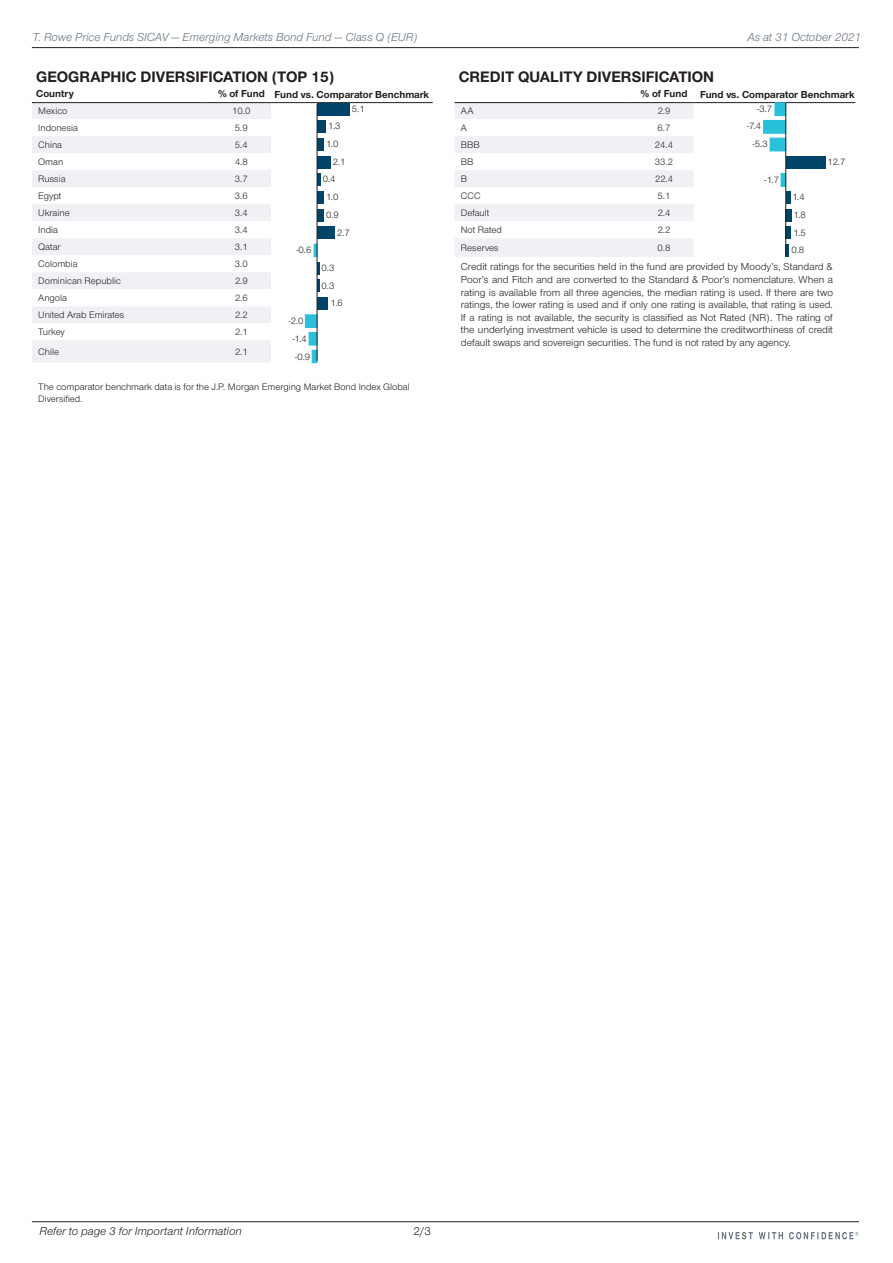
<style>
.page{position:relative;width:893px;height:1263px;background:#fff}
.page>*{position:absolute;margin:0;border:0;box-sizing:border-box;transform-origin:0 0}
.t1{font:700 15.75px "Nimbus San Nov";color:#231f20}
.t2{font:italic 12px "Nimbus San Nov";color:#65717f}
.t3{font:italic 12px "Nimbus San Nov";color:#231f20}
.t4{font:12px "Nimbus San Nov";color:#231f20}
.t5{font:10.5px/12.6px "Nimbus San Nov";color:#231f20;text-align:justify}
.t6{font:700 10.5px "Nimbus San Nov";color:#231f20}
.t7{font:9.75px/11.7px "Nimbus San Nov";color:#231f20}
</style>
<div class="page">
<hr style="left:32px;top:47px;width:827px;height:1px;background:#231f20">
<hr style="left:32px;top:1221px;width:827px;height:1px;background:#231f20">
<svg style="left:718px;top:1232px;width:140px;height:7px"></svg>
<svg style="left:32px;top:103px;width:401px;height:260px"></svg>
<hr style="left:32px;top:102px;width:173px;height:1px;background:#231f20">
<hr style="left:205px;top:102px;width:66px;height:1px;background:#231f20">
<hr style="left:271px;top:102px;width:162px;height:1px;background:#231f20">
<svg style="left:312px;top:350px;width:5px;height:13px"></svg>
<div style="left:309px;top:332px;width:8px;height:13px;background:#29c0da;border:1px solid #29c0da"></div>
<div style="left:305px;top:315px;width:12px;height:12px;background:#29c0da;border:1px solid #29c0da"></div>
<div style="left:317px;top:297px;width:11px;height:13px;background:#00446a"></div>
<svg style="left:314px;top:244px;width:6px;height:48px"></svg>
<div style="left:317px;top:226px;width:18px;height:13px;background:#00446a"></div>
<div style="left:317px;top:209px;width:6px;height:12px;background:#00446a"></div>
<div style="left:317px;top:191px;width:7px;height:13px;background:#00446a"></div>
<svg style="left:318px;top:173px;width:2px;height:13px"></svg>
<div style="left:317px;top:156px;width:14px;height:12px;background:#00446a"></div>
<div style="left:317px;top:138px;width:7px;height:13px;background:#00446a"></div>
<div style="left:317px;top:120px;width:9px;height:13px;background:#00446a"></div>
<div style="left:317px;top:103px;width:33px;height:12px;background:#00446a"></div>
<hr style="left:317px;top:104px;width:1px;height:257px;background:#231f20">
<svg style="left:454px;top:103px;width:401px;height:154px"></svg>
<hr style="left:454px;top:102px;width:174px;height:1px;background:#231f20">
<hr style="left:628px;top:102px;width:66px;height:1px;background:#231f20">
<hr style="left:694px;top:102px;width:161px;height:1px;background:#231f20">
<svg style="left:786px;top:244px;width:3px;height:13px"></svg>
<div style="left:786px;top:226px;width:5px;height:13px;background:#00446a"></div>
<div style="left:786px;top:209px;width:6px;height:13px;background:#00446a"></div>
<div style="left:786px;top:191px;width:5px;height:13px;background:#00446a"></div>
<div style="left:781px;top:173px;width:5px;height:13px;background:#29c0da"></div>
<div style="left:786px;top:156px;width:39px;height:13px;background:#00446a"></div>
<div style="left:770px;top:138px;width:16px;height:13px;background:#29c0da"></div>
<div style="left:764px;top:120px;width:22px;height:13px;background:#29c0da"></div>
<div style="left:775px;top:103px;width:11px;height:13px;background:#29c0da"></div>
<hr style="left:785px;top:103px;width:1px;height:152px;background:#231f20">
<p class="t2" style="left:33px;top:30px;width:386px">T. Rowe Price Funds SICAV — Emerging Markets Bond Fund — Class Q (EUR)</p>
<p class="t2" style="left:747px;top:30px;width:115px">As at 31 October 2021</p>
<h1 class="t1" style="left:36px;top:67px;width:299px">GEOGRAPHIC DIVERSIFICATION (TOP 15)</h1>
<p class="t6" style="left:36px;top:88px;width:39px">Country</p>
<p class="t6" style="left:218px;top:89px;width:213px">% of Fund Fund vs. Comparator Benchmark</p>
<p class="t7" style="left:38px;top:105px;width:31px">Mexico</p>
<p class="t7" style="left:232px;top:105px;width:20px">10.0</p>
<h1 class="t1" style="left:459px;top:67px;width:257px">CREDIT QUALITY DIVERSIFICATION</h1>
<p class="t6" style="left:641px;top:89px;width:216px">% of Fund Fund vs. Comparator Benchmark</p>
<p class="t7" style="left:461px;top:105px;width:14px">AA</p>
<p class="t7" style="left:658px;top:105px;width:14px">2.9</p>
<p class="t7" style="left:757px;top:103px;width:17px">-3.7</p>
<p class="t7" style="left:352px;top:103px;width:14px">5.1</p>
<p class="t7" style="left:328px;top:120px;width:14px">1.3</p>
<p class="t7" style="left:38px;top:122px;width:41px">Indonesia</p>
<p class="t7" style="left:235px;top:122px;width:14px">5.9</p>
<p class="t7" style="left:38px;top:139px;width:25px">China</p>
<p class="t7" style="left:235px;top:139px;width:14px">5.4</p>
<p class="t7" style="left:38px;top:156px;width:27px">Oman</p>
<p class="t7" style="left:235px;top:156px;width:14px">4.8</p>
<p class="t7" style="left:38px;top:173px;width:29px">Russia</p>
<p class="t7" style="left:235px;top:173px;width:14px">3.7</p>
<p class="t7" style="left:38px;top:190px;width:25px">Egypt</p>
<p class="t7" style="left:235px;top:190px;width:14px">3.6</p>
<p class="t7" style="left:38px;top:207px;width:33px">Ukraine</p>
<p class="t7" style="left:235px;top:207px;width:14px">3.4</p>
<p class="t7" style="left:38px;top:224px;width:21px">India</p>
<p class="t7" style="left:235px;top:224px;width:14px">3.4</p>
<p class="t7" style="left:38px;top:241px;width:24px">Qatar</p>
<p class="t7" style="left:235px;top:241px;width:14px">3.1</p>
<p class="t7" style="left:38px;top:258px;width:41px">Colombia</p>
<p class="t7" style="left:235px;top:258px;width:14px">3.0</p>
<p class="t7" style="left:38px;top:275px;width:84px">Dominican Republic</p>
<p class="t7" style="left:235px;top:275px;width:14px">2.9</p>
<p class="t7" style="left:38px;top:292px;width:30px">Angola</p>
<p class="t7" style="left:235px;top:292px;width:14px">2.6</p>
<p class="t7" style="left:38px;top:309px;width:87px">United Arab Emirates</p>
<p class="t7" style="left:235px;top:309px;width:14px">2.2</p>
<p class="t7" style="left:38px;top:326px;width:28px">Turkey</p>
<p class="t7" style="left:235px;top:326px;width:14px">2.1</p>
<p class="t7" style="left:38px;top:346px;width:22px">Chile</p>
<p class="t7" style="left:235px;top:346px;width:14px">2.1</p>
<p class="t7" style="left:38px;top:381px;width:373px">The comparator benchmark data is for the J.P. Morgan Emerging Market Bond Index Global<br>Diversified.</p>
<p class="t7" style="left:326px;top:138px;width:14px">1.0</p>
<p class="t7" style="left:333px;top:156px;width:14px">2.1</p>
<p class="t7" style="left:323px;top:173px;width:14px">0.4</p>
<p class="t7" style="left:326px;top:191px;width:14px">1.0</p>
<p class="t7" style="left:326px;top:209px;width:14px">0.9</p>
<p class="t7" style="left:337px;top:227px;width:14px">2.7</p>
<p class="t7" style="left:296px;top:244px;width:17px">-0.6</p>
<p class="t7" style="left:322px;top:262px;width:14px">0.3</p>
<p class="t7" style="left:322px;top:280px;width:14px">0.3</p>
<p class="t7" style="left:331px;top:297px;width:14px">1.6</p>
<p class="t7" style="left:289px;top:315px;width:16px">-2.0</p>
<p class="t7" style="left:292px;top:333px;width:16px">-1.4</p>
<p class="t7" style="left:295px;top:351px;width:17px">-0.9</p>
<p class="t7" style="left:747px;top:120px;width:15px">-7.4</p>
<p class="t7" style="left:461px;top:122px;width:8px">A</p>
<p class="t7" style="left:658px;top:122px;width:14px">6.7</p>
<p class="t7" style="left:461px;top:139px;width:20px">BBB</p>
<p class="t7" style="left:655px;top:139px;width:20px">24.4</p>
<p class="t7" style="left:461px;top:156px;width:14px">BB</p>
<p class="t7" style="left:655px;top:156px;width:20px">33.2</p>
<p class="t7" style="left:461px;top:173px;width:8px">B</p>
<p class="t7" style="left:655px;top:173px;width:19px">22.4</p>
<p class="t7" style="left:461px;top:190px;width:21px">CCC</p>
<p class="t7" style="left:658px;top:190px;width:14px">5.1</p>
<p class="t7" style="left:461px;top:207px;width:30px">Default</p>
<p class="t7" style="left:658px;top:207px;width:14px">2.4</p>
<p class="t7" style="left:461px;top:224px;width:42px">Not Rated</p>
<p class="t7" style="left:658px;top:224px;width:14px">2.2</p>
<p class="t7" style="left:461px;top:242px;width:39px">Reserves</p>
<p class="t7" style="left:658px;top:242px;width:14px">0.8</p>
<p class="t5" style="left:461px;top:261px;width:374px">Credit ratings for the securities held in the fund are provided by Moody’s, Standard &amp; Poor’s and Fitch and are converted to the Standard &amp; Poor’s nomenclature. When a rating is available from all three agencies, the median rating is used. If there are two ratings, the lower rating is used and if only one rating is available, that rating is used.<br>If a rating is not available, the security is classified as Not Rated (NR). The rating of the underlying investment vehicle is used to determine the creditworthiness of credit default swaps and sovereign securities. The fund is not rated by any agency.</p>
<p class="t7" style="left:753px;top:138px;width:17px">-5.3</p>
<p class="t7" style="left:827px;top:156px;width:19px">12.7</p>
<p class="t7" style="left:764px;top:174px;width:16px">-1.7</p>
<p class="t7" style="left:792px;top:191px;width:14px">1.4</p>
<p class="t7" style="left:794px;top:209px;width:14px">1.8</p>
<p class="t7" style="left:794px;top:227px;width:14px">1.5</p>
<p class="t7" style="left:791px;top:244px;width:14px">0.8</p>
<p class="t3" style="left:39px;top:1224px;width:204px">Refer to page 3 for Important Information</p>
<p class="t4" style="left:414px;top:1224px;width:19px">2/3</p>
</div>
